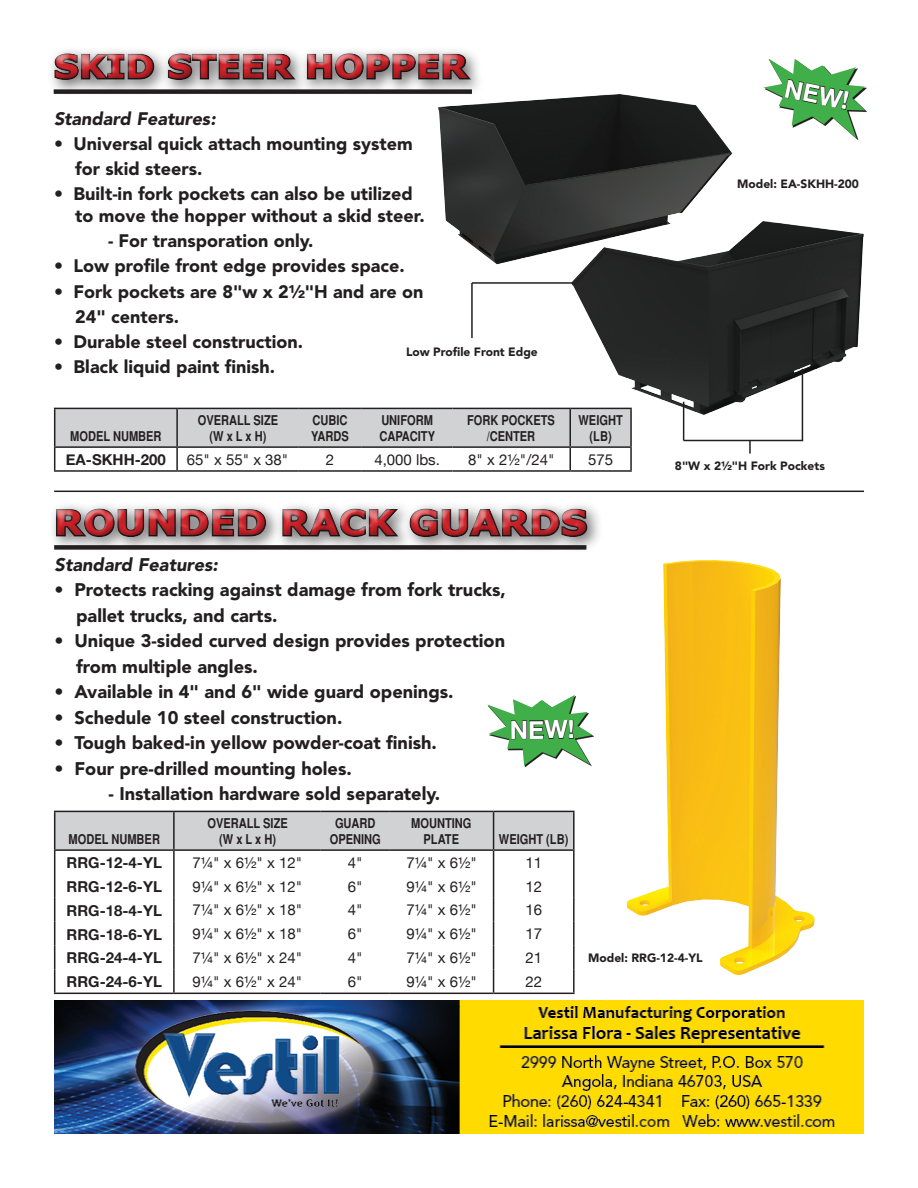
<style>
.page{position:relative;width:918px;height:1188px;background:#fff}
.page>*{position:absolute;margin:0;border:0;box-sizing:border-box;transform-origin:0 0}
.t1{font:700 33.75px "Verdana";letter-spacing:.015em;color:#d1232a;scale:1.1 1}
.t2{font:700 31.5px "Verdana";letter-spacing:.015em;color:#d1232a;scale:1.1 1}
.t3{font:700 24.9px "Helvetica Neue";color:#fff}
.t4{font:900 18.15px "Avenir";color:#231f20}
.t5{font:italic 900 18.15px "Avenir";color:#231f20}
.t6{font:900 18px "Avenir";color:#231f20}
.t7{font:italic 900 18px "Avenir";color:#231f20}
.t8{font:15px "Helvetica Neue";color:#231f20}
.t9{font:700 15px "Helvetica Neue";color:#231f20}
.t10{font:700 condensed 13.5px "Helvetica";color:#231f20}
.t11{font:900 12px "Avenir";color:#231f20}
</style>
<div class="page">
<img style="left:54px;top:1000px;width:810px;height:133px">
<img style="left:438px;top:93px;width:295px;height:172px">
<img style="left:563px;top:214px;width:301px;height:208px">
<img style="left:626px;top:560px;width:189px;height:415px">
<svg style="left:487px;top:695px;width:106px;height:71px"></svg>
<div style="left:48px;top:504px;width:550px;height:44px;background:#231f20;opacity:.75"></div>
<hr style="left:494px;top:811px;width:81px;height:1px;background:#231f20">
<hr style="left:494px;top:849px;width:81px;height:2px;background:#231f20">
<hr style="left:573px;top:812px;width:2px;height:37px;background:#231f20">
<hr style="left:573px;top:851px;width:2px;height:23px;background:#231f20">
<hr style="left:573px;top:874px;width:2px;height:24px;background:#231f20">
<hr style="left:573px;top:898px;width:2px;height:24px;background:#231f20">
<hr style="left:573px;top:922px;width:2px;height:24px;background:#231f20">
<hr style="left:573px;top:946px;width:2px;height:23px;background:#231f20">
<svg style="left:54px;top:811px;width:520px;height:182px"></svg>
<hr style="left:573px;top:969px;width:2px;height:24px;background:#231f20">
<hr style="left:54px;top:993px;width:120px;height:1px;background:#231f20">
<hr style="left:174px;top:993px;width:147px;height:1px;background:#231f20">
<hr style="left:321px;top:993px;width:69px;height:1px;background:#231f20">
<hr style="left:390px;top:993px;width:104px;height:1px;background:#231f20">
<hr style="left:494px;top:993px;width:81px;height:1px;background:#231f20">
<hr style="left:173px;top:812px;width:2px;height:37px;background:#231f20">
<hr style="left:173px;top:851px;width:2px;height:23px;background:#231f20">
<hr style="left:173px;top:874px;width:2px;height:24px;background:#231f20">
<hr style="left:173px;top:898px;width:2px;height:24px;background:#231f20">
<hr style="left:173px;top:922px;width:2px;height:24px;background:#231f20">
<hr style="left:173px;top:946px;width:2px;height:23px;background:#231f20">
<hr style="left:173px;top:969px;width:2px;height:24px;background:#231f20">
<hr style="left:54px;top:491px;width:810px;height:1px;background:#231f20">
<div style="left:54px;top:545px;width:532px;height:5px;background:#231f20"></div>
<div style="left:47px;top:46px;width:439px;height:51px;background:#231f20;opacity:.68"></div>
<div style="left:43px;top:43px;width:436px;height:43px;background:#fff"></div>
<div style="left:46px;top:52px;width:435px;height:39px;background:#231f20;opacity:.75"></div>
<hr style="left:570px;top:408px;width:62px;height:1px;background:#231f20">
<svg style="left:54px;top:408px;width:576px;height:62px"></svg>
<hr style="left:177px;top:446px;width:121px;height:2px;background:#231f20">
<hr style="left:298px;top:446px;width:64px;height:2px;background:#231f20">
<hr style="left:362px;top:446px;width:91px;height:2px;background:#231f20">
<hr style="left:453px;top:446px;width:117px;height:2px;background:#231f20">
<hr style="left:570px;top:446px;width:62px;height:2px;background:#231f20">
<hr style="left:569px;top:409px;width:2px;height:37px;background:#231f20">
<hr style="left:630px;top:409px;width:2px;height:37px;background:#231f20">
<hr style="left:569px;top:448px;width:2px;height:22px;background:#231f20">
<hr style="left:630px;top:448px;width:2px;height:22px;background:#231f20">
<hr style="left:176px;top:409px;width:2px;height:37px;background:#231f20">
<hr style="left:176px;top:448px;width:2px;height:22px;background:#231f20">
<hr style="left:54px;top:470px;width:123px;height:2px;background:#231f20">
<hr style="left:177px;top:470px;width:121px;height:2px;background:#231f20">
<hr style="left:298px;top:470px;width:64px;height:2px;background:#231f20">
<hr style="left:362px;top:470px;width:91px;height:2px;background:#231f20">
<hr style="left:453px;top:470px;width:117px;height:2px;background:#231f20">
<hr style="left:570px;top:470px;width:62px;height:2px;background:#231f20">
<svg style="left:764px;top:58px;width:101px;height:82px"></svg>
<hr style="left:472px;top:282px;width:103px;height:2px;background:#231f20">
<hr style="left:471px;top:283px;width:2px;height:55px;background:#231f20">
<svg style="left:749px;top:441px;width:2px;height:13px"></svg>
<hr style="left:684px;top:440px;width:66px;height:1px;background:#231f20">
<hr style="left:683px;top:402px;width:1px;height:38px;background:#231f20">
<hr style="left:750px;top:440px;width:53px;height:1px;background:#231f20">
<hr style="left:802px;top:369px;width:1px;height:71px;background:#231f20">
<h2 class="t2" style="left:54px;top:46px;width:378px">SKID STEER HOPPER</h2>
<p class="t7" style="left:54px;top:108px;width:163px">Standard Features:</p>
<p class="t6" style="left:54px;top:133px;width:360px">• Universal quick attach mounting system</p>
<p class="t6" style="left:75px;top:158px;width:129px">for skid steers.</p>
<p class="t6" style="left:54px;top:183px;width:360px">• Built-in fork pockets can also be utilized</p>
<p class="t6" style="left:75px;top:205px;width:351px">to move the hopper without a skid steer.</p>
<p class="t6" style="left:108px;top:230px;width:207px">- For transporation only.</p>
<p class="t6" style="left:54px;top:255px;width:352px">• Low profile front edge provides space.</p>
<p class="t6" style="left:54px;top:280px;width:371px">• Fork pockets are 8"w x 2½"H and are on</p>
<p class="t6" style="left:75px;top:306px;width:105px">24" centers.</p>
<p class="t6" style="left:54px;top:331px;width:251px">• Durable steel construction.</p>
<p class="t6" style="left:54px;top:356px;width:223px">• Black liquid paint finish.</p>
<p class="t11" style="left:406px;top:344px;width:133px">Low Profile Front Edge</p>
<p class="t10" style="left:70px;top:428px;width:93px">MODEL NUMBER</p>
<p class="t10" style="left:198px;top:412px;width:82px">OVERALL SIZE</p>
<p class="t10" style="left:210px;top:428px;width:59px">(W x L x H)</p>
<p class="t10" style="left:312px;top:412px;width:37px">CUBIC</p>
<p class="t10" style="left:311px;top:428px;width:39px">YARDS</p>
<p class="t10" style="left:381px;top:412px;width:53px">UNIFORM</p>
<p class="t10" style="left:379px;top:428px;width:57px">CAPACITY</p>
<p class="t10" style="left:467px;top:412px;width:89px">FORK POCKETS</p>
<p class="t10" style="left:487px;top:428px;width:50px">/CENTER</p>
<p class="t10" style="left:579px;top:412px;width:46px">WEIGHT</p>
<p class="t10" style="left:590px;top:428px;width:24px">(LB)</p>
<p class="t9" style="left:66px;top:448px;width:102px">EA-SKHH-200</p>
<p class="t8" style="left:187px;top:448px;width:103px">65" x 55" x 38"</p>
<p class="t8" style="left:326px;top:448px;width:10px">2</p>
<p class="t8" style="left:374px;top:448px;width:67px">4,000 lbs.</p>
<p class="t8" style="left:468px;top:448px;width:88px">8" x 2½"/24"</p>
<p class="t8" style="left:588px;top:448px;width:27px">575</p>
<h1 class="t1" style="left:54px;top:501px;width:486px">ROUNDED RACK GUARDS</h1>
<p class="t5" style="left:55px;top:554px;width:165px">Standard Features:</p>
<p class="t4" style="left:55px;top:579px;width:453px">• Protects racking against damage from fork trucks,</p>
<p class="t4" style="left:76px;top:605px;width:203px">pallet trucks, and carts.</p>
<p class="t4" style="left:55px;top:630px;width:452px">• Unique 3-sided curved design provides protection</p>
<p class="t4" style="left:76px;top:655px;width:183px">from multiple angles.</p>
<p class="t4" style="left:55px;top:681px;width:401px">• Available in 4" and 6" wide guard openings.</p>
<p class="t4" style="left:55px;top:706px;width:289px">• Schedule 10 steel construction.</p>
<p class="t4" style="left:55px;top:732px;width:384px">• Tough baked-in yellow powder-coat finish.</p>
<p class="t4" style="left:55px;top:757px;width:299px">• Four pre-drilled mounting holes.</p>
<p class="t4" style="left:109px;top:783px;width:333px">- Installation hardware sold separately.</p>
<p class="t3" style="left:510px;top:710px;width:67px">NEW!</p>
<p class="t10" style="left:69px;top:831px;width:93px">MODEL NUMBER</p>
<p class="t10" style="left:207px;top:815px;width:82px">OVERALL SIZE</p>
<p class="t10" style="left:219px;top:831px;width:59px">(W x L x H)</p>
<p class="t10" style="left:335px;top:815px;width:42px">GUARD</p>
<p class="t10" style="left:330px;top:831px;width:53px">OPENING</p>
<p class="t10" style="left:411px;top:815px;width:62px">MOUNTING</p>
<p class="t10" style="left:424px;top:831px;width:37px">PLATE</p>
<p class="t10" style="left:499px;top:831px;width:71px">WEIGHT (LB)</p>
<p class="t3" style="left:789px;top:69px;width:67px;rotate:11deg">NEW!</p>
<p class="t11" style="left:737px;top:177px;width:123px">Model: EA-SKHH-200</p>
<p class="t11" style="left:675px;top:458px;width:151px">8"W x 2½"H Fork Pockets</p>
<p class="t9" style="left:67px;top:851px;width:97px">RRG-12-4-YL</p>
<p class="t8" style="left:192px;top:851px;width:111px">7¼" x 6½" x 12"</p>
<p class="t8" style="left:348px;top:851px;width:16px">4"</p>
<p class="t8" style="left:406px;top:851px;width:72px">7¼" x 6½"</p>
<p class="t8" style="left:525px;top:851px;width:18px">11</p>
<p class="t9" style="left:67px;top:875px;width:97px">RRG-12-6-YL</p>
<p class="t8" style="left:192px;top:875px;width:111px">9¼" x 6½" x 12"</p>
<p class="t8" style="left:348px;top:875px;width:16px">6"</p>
<p class="t8" style="left:406px;top:875px;width:72px">9¼" x 6½"</p>
<p class="t8" style="left:525px;top:875px;width:18px">12</p>
<p class="t9" style="left:67px;top:899px;width:97px">RRG-18-4-YL</p>
<p class="t8" style="left:192px;top:899px;width:111px">7¼" x 6½" x 18"</p>
<p class="t8" style="left:348px;top:899px;width:16px">4"</p>
<p class="t8" style="left:406px;top:899px;width:72px">7¼" x 6½"</p>
<p class="t8" style="left:525px;top:899px;width:18px">16</p>
<p class="t9" style="left:67px;top:922px;width:97px">RRG-18-6-YL</p>
<p class="t8" style="left:192px;top:923px;width:111px">9¼" x 6½" x 18"</p>
<p class="t8" style="left:348px;top:923px;width:16px">6"</p>
<p class="t8" style="left:406px;top:923px;width:72px">9¼" x 6½"</p>
<p class="t8" style="left:525px;top:923px;width:18px">17</p>
<p class="t9" style="left:67px;top:946px;width:97px">RRG-24-4-YL</p>
<p class="t8" style="left:192px;top:947px;width:111px">7¼" x 6½" x 24"</p>
<p class="t8" style="left:348px;top:947px;width:16px">4"</p>
<p class="t8" style="left:406px;top:947px;width:72px">7¼" x 6½"</p>
<p class="t8" style="left:525px;top:947px;width:18px">21</p>
<p class="t9" style="left:67px;top:970px;width:97px">RRG-24-6-YL</p>
<p class="t8" style="left:192px;top:971px;width:111px">9¼" x 6½" x 24"</p>
<p class="t8" style="left:348px;top:971px;width:16px">6"</p>
<p class="t8" style="left:406px;top:971px;width:72px">9¼" x 6½"</p>
<p class="t8" style="left:525px;top:971px;width:18px">22</p>
<p class="t11" style="left:588px;top:951px;width:116px">Model: RRG-12-4-YL</p>
</div>
